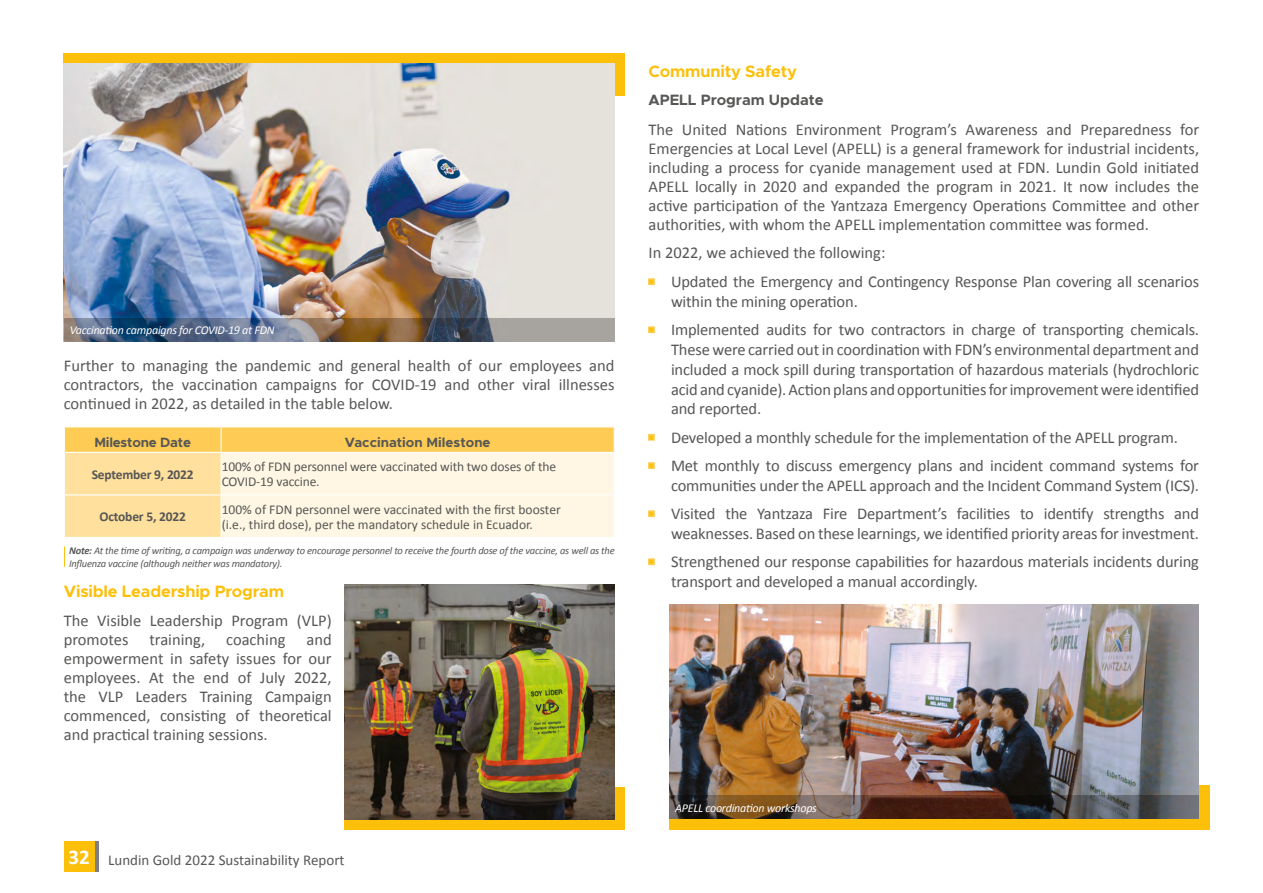
<style>
.page{position:relative;width:1263px;height:893px;background:#fff}
.page>*{position:absolute;margin:0;border:0;box-sizing:border-box;transform-origin:0 0}
.t1{font:16.5px/19px "Calibri";letter-spacing:-.01em;color:#575756;text-align:justify}
.t2{font:700 16.5px "Metropolis";letter-spacing:-.01em;color:#fcc00b}
.t3{font:15px "Calibri";color:#575756}
.t4{font:700 15px "Metropolis";color:#575756}
.t5{font:13.5px/15px "Calibri";letter-spacing:-.01em;color:#575756}
.t6{font:700 13.5px "Metropolis";color:#575756}
.t7{font:700 13.5px "Calibri";letter-spacing:-.015em;color:#575756}
.t8{font:italic 12px "Calibri";letter-spacing:-.02em;color:#fff}
.t9{font:italic 10.5px/12.6px "Calibri";letter-spacing:-.02em;color:#575756}
.s1{font-weight:700}
.s2{font-weight:700;font-size:21px;color:#fff}
.s3{color:#fecc54}
</style>
<div class="page">
<div style="left:64px;top:841px;width:30px;height:31px;background:#fcc00b"></div>
<hr style="left:95px;top:841px;width:4px;height:31px;background:#7f7f80">
<div style="left:670px;top:785px;width:540px;height:44px;background:#fcc00b"></div>
<img style="left:670px;top:604px;width:529px;height:191px">
<svg style="left:670px;top:795px;width:529px;height:24px;background:#544238"></svg>
<svg style="left:64px;top:427px;width:551px;height:110px;background:#fee7b3"></svg>
<hr style="left:64px;top:452px;width:157px;height:1px;background:#fff">
<hr style="left:64px;top:453px;width:1px;height:41px;background:#fff">
<hr style="left:221px;top:452px;width:394px;height:1px;background:#fff">
<hr style="left:221px;top:453px;width:1px;height:41px;background:#fff">
<hr style="left:614px;top:453px;width:1px;height:41px;background:#fff">
<hr style="left:64px;top:494px;width:157px;height:1px;background:#fff">
<hr style="left:64px;top:495px;width:1px;height:42px;background:#fff">
<hr style="left:221px;top:494px;width:394px;height:1px;background:#fff">
<hr style="left:221px;top:495px;width:1px;height:42px;background:#fff">
<hr style="left:614px;top:495px;width:1px;height:42px;background:#fff">
<svg style="left:64px;top:546px;width:1px;height:21px"></svg>
<div style="left:64px;top:53px;width:561px;height:43px;background:#fcc00b"></div>
<img style="left:64px;top:64px;width:550px;height:254px">
<svg style="left:64px;top:318px;width:550px;height:24px;background:#6f7177"></svg>
<div style="left:344px;top:787px;width:281px;height:43px;background:#fcc00b"></div>
<img style="left:344px;top:584px;width:271px;height:235px">
<p class="t8" style="left:70px;top:322px;width:206px">Vaccination campaigns for COVID-19 at FDN</p>
<p class="t1" style="left:64px;top:356px;width:552px">Further to managing the pandemic and general health of our employees and contractors, the vaccination campaigns for COVID-19 and other viral illnesses continued in 2022, as detailed in the table below.</p>
<p class="t6" style="left:94px;top:434px;width:98px">Milestone Date</p>
<p class="t6" style="left:345px;top:434px;width:147px">Vaccination Milestone</p>
<p class="t7" style="left:92px;top:466px;width:104px">September 9, 2022</p>
<p class="t5" style="left:222px;top:459px;width:336px">100% of FDN personnel were vaccinated with two doses of the<br>COVID-19 vaccine.</p>
<p class="t7" style="left:100px;top:508px;width:88px">October 5, 2022</p>
<p class="t5" style="left:222px;top:502px;width:341px">100% of FDN personnel were vaccinated with the first booster (i.e., third dose), per the mandatory schedule in Ecuador.</p>
<p class="t9" style="left:69px;top:544px;width:547px"><span class="s1">Note:</span> At the time of writing, a campaign was underway to encourage personnel to receive the fourth dose of the vaccine, as well as the<br>Influenza vaccine (although neither was mandatory).</p>
<p class="t2" style="left:64px;top:581px;width:222px">Visible Leadership Program</p>
<p class="t1" style="left:64px;top:611px;width:269px">The Visible Leadership Program (VLP) promotes</p>
<p class="t1" style="left:149px;top:630px;width:57px">training,</p>
<p class="t1" style="left:226px;top:630px;width:61px">coaching</p>
<p class="t1" style="left:64px;top:630px;width:269px;text-indent:243px">and empowerment in safety issues for our employees. At the end of July 2022, the VLP Leaders Training Campaign commenced, consisting of theoretical and practical training sessions.</p>
<p class="t3" style="left:68px;top:850px;width:278px"><span class="s2">32</span> Lundin Gold 2022 Sustainability Report</p>
<p class="t2" style="left:648px;top:61px;width:150px">Community Safety</p>
<p class="t4" style="left:648px;top:90px;width:177px">APELL Program Update</p>
<p class="t1" style="left:648px;top:120px;width:552px">The United Nations Environment Program’s Awareness and Preparedness for Emergencies at Local Level (APELL) is a general framework for industrial incidents, including a process for cyanide management used at FDN. Lundin Gold initiated APELL locally in 2020 and expanded the program in 2021. It now includes the active participation of the Yantzaza Emergency Operations Committee and other authorities, with whom the APELL implementation committee was formed.</p>
<p class="t1" style="left:648px;top:243px;width:238px">In 2022, we achieved the following:</p>
<p class="t1" style="left:671px;top:272px;width:530px;line-height:19.8px;text-indent:-23px"><span class="s3">▪</span> Updated the Emergency and Contingency Response Plan covering all scenarios within the mining operation.</p>
<p class="t1" style="left:671px;top:320px;width:530px;line-height:19.8px;text-indent:-23px"><span class="s3">▪</span> Implemented audits for two contractors in charge of transporting chemicals.<br>These were carried out in coordination with FDN’s environmental department and included a mock spill during transportation of hazardous materials (hydrochloric acid and cyanide). Action plans and opportunities for improvement were identified and reported.</p>
<p class="t1" style="left:648px;top:428px;width:531px"><span class="s3">▪</span> Developed a monthly schedule for the implementation of the APELL program.</p>
<p class="t1" style="left:648px;top:456px;width:552px;line-height:19.8px;text-align:right"><span class="s3">▪</span> Met monthly to discuss emergency plans and incident command systems for communities under the APELL approach and the Incident Command System (ICS).</p>
<p class="t1" style="left:648px;top:504px;width:552px;line-height:19.8px;text-align:right"><span class="s3">▪</span> Visited the Yantzaza Fire Department’s facilities to identify strengths and weaknesses. Based on these learnings, we identified priority areas for investment.</p>
<p class="t1" style="left:671px;top:552px;width:529px;line-height:19.8px;text-indent:-23px"><span class="s3">▪</span> Strengthened our response capabilities for hazardous materials incidents during transport and developed a manual accordingly.</p>
<p class="t8" style="left:675px;top:799px;width:143px">APELL coordination workshops</p>
</div>
